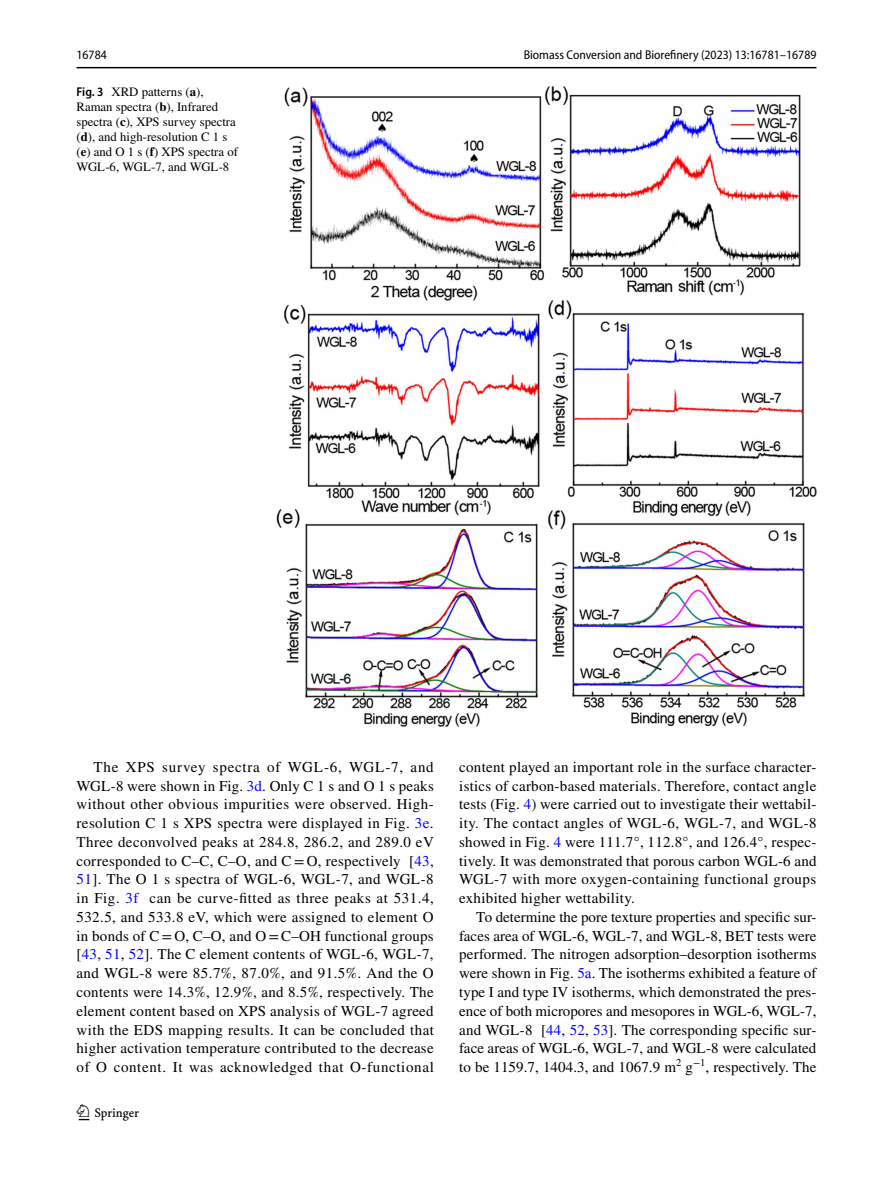
<style>
.page{position:relative;width:893px;height:1187px;background:#fff}
.page>*{position:absolute;margin:0;border:0;box-sizing:border-box;transform-origin:0 0}
.t1{font:22.5px "Springnew Regular 2";color:#000}
.t2{font:15px/18.8px "STIX";letter-spacing:.02em;color:#000;text-align:justify}
.t3{font:12.75px/15px "STIX";color:#000}
.t4{font:semi-condensed 12.75px "Myriad Pro";color:#000}
.s1{font-family:"Myriad Pro";font-weight:600;font-stretch:semi-condensed}
.s2{font-weight:700}
.s3{color:#00f}
</style>
<div class="page">
<hr style="left:77px;top:67px;width:739px;height:1px;background:#000">
<img style="left:276px;top:87px;width:540px;height:639px">
<p class="t4" style="left:77px;top:48px;width:32px">16784</p>
<p class="t4" style="left:524px;top:48px;width:294px">Biomass Conversion and Biorefinery (2023) 13:16781–16789</p>
<p class="t3" style="left:77px;top:85px;width:163px"><span class="s1">Fig. 3</span> XRD patterns (<span class="s2">a</span>),<br>Raman spectra (<span class="s2">b</span>), Infrared spectra (<span class="s2">c</span>), XPS survey spectra (<span class="s2">d</span>), and high-resolution C 1 s (<span class="s2">e</span>) and O 1 s (<span class="s2">f</span>) XPS spectra of<br>WGL-6, WGL-7, and WGL-8</p>
<p class="t2" style="left:77px;top:758px;width:359px;text-indent:17px">The XPS survey spectra of WGL-6, WGL-7, and WGL-8 were shown in Fig. <span class="s3">3d</span>. Only C 1 s and O 1 s peaks without other obvious impurities were observed. High&shy;resolution C 1 s XPS spectra were displayed in Fig. <span class="s3">3e</span>.<br>Three deconvolved peaks at 284.8, 286.2, and 289.0 eV corresponded to C–C, C–O, and C= O, respectively [<span class="s3">43</span>, <span class="s3">51</span>]. The O 1 s spectra of WGL-6, WGL-7, and WGL-8 in Fig. <span class="s3">3f</span> can be curve-fitted as three peaks at 531.4, 532.5, and 533.8 eV, which were assigned to element O in bonds of C= O, C–O, and O =C–OH functional groups [<span class="s3">43</span>, <span class="s3">51</span>, <span class="s3">52</span>]. The C element contents of WGL-6, WGL-7, and WGL-8 were 85.7%, 87.0%, and 91.5%. And the O contents were 14.3%, 12.9%, and 8.5%, respectively. The element content based on XPS analysis of WGL-7 agreed with the EDS mapping results. It can be concluded that higher activation temperature contributed to the decrease of O content. It was acknowledged that O-functional</p>
<p class="t2" style="left:459px;top:758px;width:359px">content played an important role in the surface character&shy;istics of carbon-based materials. Therefore, contact angle tests (Fig. <span class="s3">4</span>) were carried out to investigate their wettabil&shy;ity. The contact angles of WGL-6, WGL-7, and WGL-8 showed in Fig. <span class="s3">4</span> were 111.7°, 112.8°, and 126.4°, respec&shy;tively. It was demonstrated that porous carbon WGL-6 and WGL-7 with more oxygen-containing functional groups exhibited higher wettability.</p>
<p class="t2" style="left:459px;top:908px;width:359px;text-indent:17px">To determine the pore texture properties and specific sur&shy;faces area of WGL-6, WGL-7, and WGL-8, BET tests were performed. The nitrogen adsorption–desorption isotherms were shown in Fig. <span class="s3">5a</span>. The isotherms exhibited a feature of type I and type IV isotherms, which demonstrated the pres&shy;ence of both micropores and mesopores in WGL-6, WGL-7, and WGL-8 [<span class="s3">44</span>, <span class="s3">52</span>, <span class="s3">53</span>]. The corresponding specific sur&shy;face areas of WGL-6, WGL-7, and WGL-8 were calculated to be 1159.7, 1404.3, and 1067.9 m<sup>2</sup> g<sup>−1</sup>, respectively. The</p>
<h1 class="t1" style="left:79px;top:1104px;width:62px">1 3</h1>
</div>
